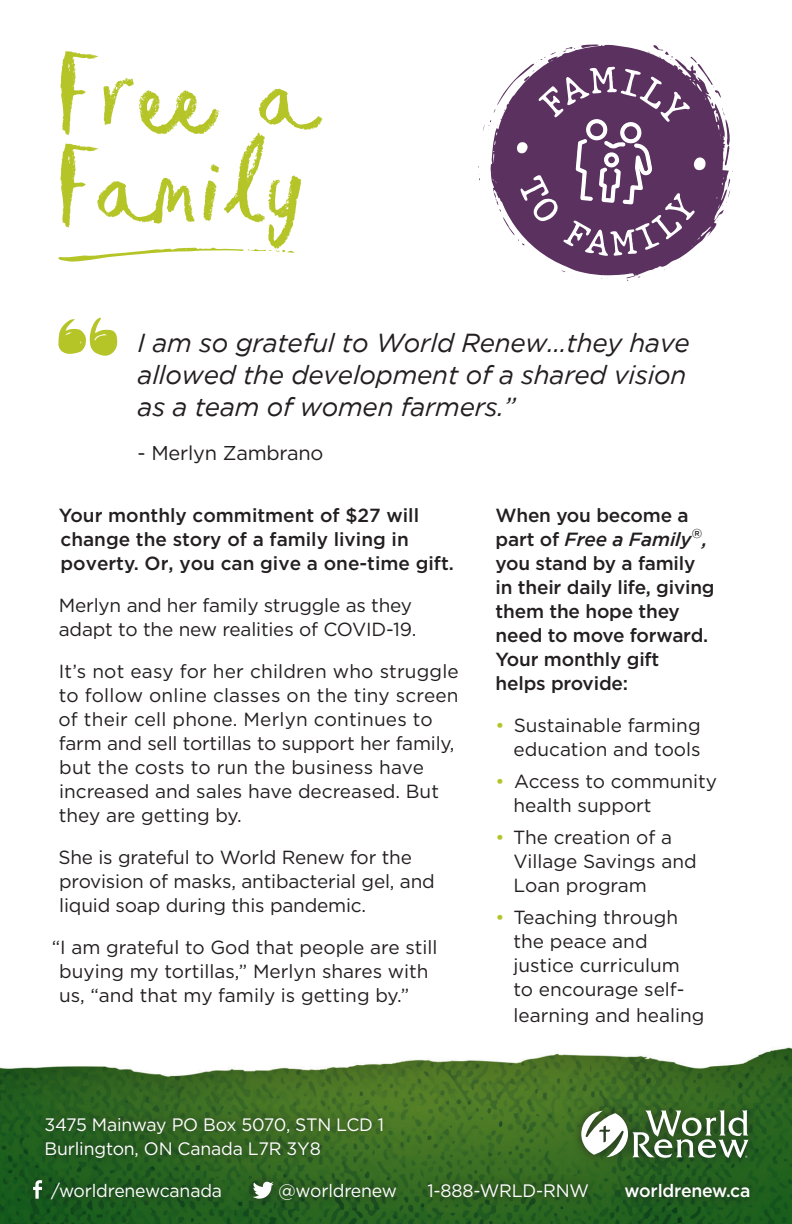
<style>
.page{position:relative;width:792px;height:1224px;background:#fff}
.page>*{position:absolute;margin:0;border:0;box-sizing:border-box;transform-origin:0 0}
.t1{font:105.8px/92.4px "Sticky Lollipop";letter-spacing:.08em;color:#b5c527}
.t2{font:italic 26px/32px "Gotham";letter-spacing:-.01em;color:#231f20}
.t3{font:20px "Gotham";letter-spacing:-.01em;color:#231f20}
.t4{font:19px/24px "Gotham";color:#231f20}
.t5{font:500 19px/24px "Gotham";letter-spacing:-.01em;color:#231f20}
.t6{font:18px/24px "Gotham";letter-spacing:-.01em;color:#fff}
.t7{font:500 18px "Gotham";letter-spacing:-.01em;color:#fff}
.s1{font-style:italic}
.s2{color:#b5c527}
</style>
<div class="page">
<img style="left:0;top:317px;width:792px;height:907px">
<svg style="left:58px;top:247px;width:237px;height:15px"></svg>
<div style="left:23px;top:1100px;width:737px;height:110px;background:#231f20;opacity:.75"></div>
<svg style="left:33px;top:1180px;width:9px;height:19px"></svg>
<svg style="left:253px;top:1182px;width:21px;height:17px"></svg>
<svg style="left:581px;top:1110px;width:167px;height:48px"></svg>
<svg style="left:58px;top:318px;width:59px;height:39px"></svg>
<svg style="left:478px;top:44px;width:255px;height:237px"></svg>
<svg style="left:50px;top:825px;width:63px;height:55px"></svg>
<svg style="left:142px;top:824px;width:73px;height:64px"></svg>
<svg style="left:37px;top:929px;width:187px;height:84px"></svg>
<svg style="left:154px;top:413px;width:41px;height:28px"></svg>
<svg style="left:220px;top:450px;width:29px;height:26px"></svg>
<svg style="left:75px;top:531px;width:63px;height:63px"></svg>
<svg style="left:158px;top:578px;width:21px;height:24px"></svg>
<svg style="left:199px;top:545px;width:49px;height:46px"></svg>
<svg style="left:487px;top:858px;width:137px;height:66px"></svg>
<svg style="left:564px;top:979px;width:68px;height:64px"></svg>
<p class="t1" style="left:58px;top:48px;width:257px">Free a<br>Family</p>
<p class="t2" style="left:138px;top:327px;width:554px">I am so grateful to World Renew...they have allowed the development of a shared vision as a team of women farmers.”</p>
<p class="t3" style="left:138px;top:440px;width:187px">- Merlyn Zambrano</p>
<p class="t5" style="left:59px;top:503px;width:397px">Your monthly commitment of $27 will change the story of a family living in poverty. Or, you can give a one-time gift.</p>
<p class="t4" style="left:59px;top:592px;width:359px">Merlyn and her family struggle as they adapt to the new realities of COVID-19.</p>
<p class="t4" style="left:58px;top:658px;width:402px">It’s not easy for her children who struggle to follow online classes on the tiny screen of their cell phone. Merlyn continues to farm and sell tortillas to support her family, but the costs to run the business have increased and sales have decreased. But they are getting by.</p>
<p class="t4" style="left:58px;top:844px;width:378px">She is grateful to World Renew for the provision of masks, antibacterial gel, and liquid soap during this pandemic.</p>
<p class="t4" style="left:59px;top:934px;width:380px;text-indent:-7px">“I am grateful to God that people are still buying my tortillas,” Merlyn shares with us, “and that my family is getting by.”</p>
<p class="t6" style="left:45px;top:1112px;width:341px">3475 Mainway PO Box 5070, STN LCD 1<br>Burlington, ON Canada L7R 3Y8</p>
<p class="t5" style="left:496px;top:503px;width:221px">When you become a part of <span class="s1">Free a Family</span><sup>®</sup><span class="s1">, </span>you stand by a family in their daily life, giving them the hope they need to move forward.<br>Your monthly gift<br>helps provide:</p>
<p class="t4" style="left:496px;top:712px;width:207px;text-align:right"><span class="s2">•</span> Sustainable farming education and tools</p>
<p class="t4" style="left:514px;top:768px;width:205px;text-indent:-18px"><span class="s2">•</span> Access to community health support</p>
<p class="t4" style="left:514px;top:824px;width:185px;text-indent:-18px"><span class="s2">•</span> The creation of a<br>Village Savings and<br>Loan program</p>
<p class="t4" style="left:514px;top:904px;width:173px;text-indent:-18px"><span class="s2">•</span> Teaching through the peace and justice curriculum to encourage self-</p>
<p class="t4" style="left:514px;top:1002px;width:192px">learning and healing</p>
<p class="t6" style="left:51px;top:1178px;width:173px">/worldrenewcanada</p>
<p class="t6" style="left:279px;top:1178px;width:120px">@worldrenew</p>
<p class="t6" style="left:427px;top:1178px;width:163px">1-888-WRLD-RNW</p>
<p class="t7" style="left:625px;top:1179px;width:127px">worldrenew.ca</p>
</div>
